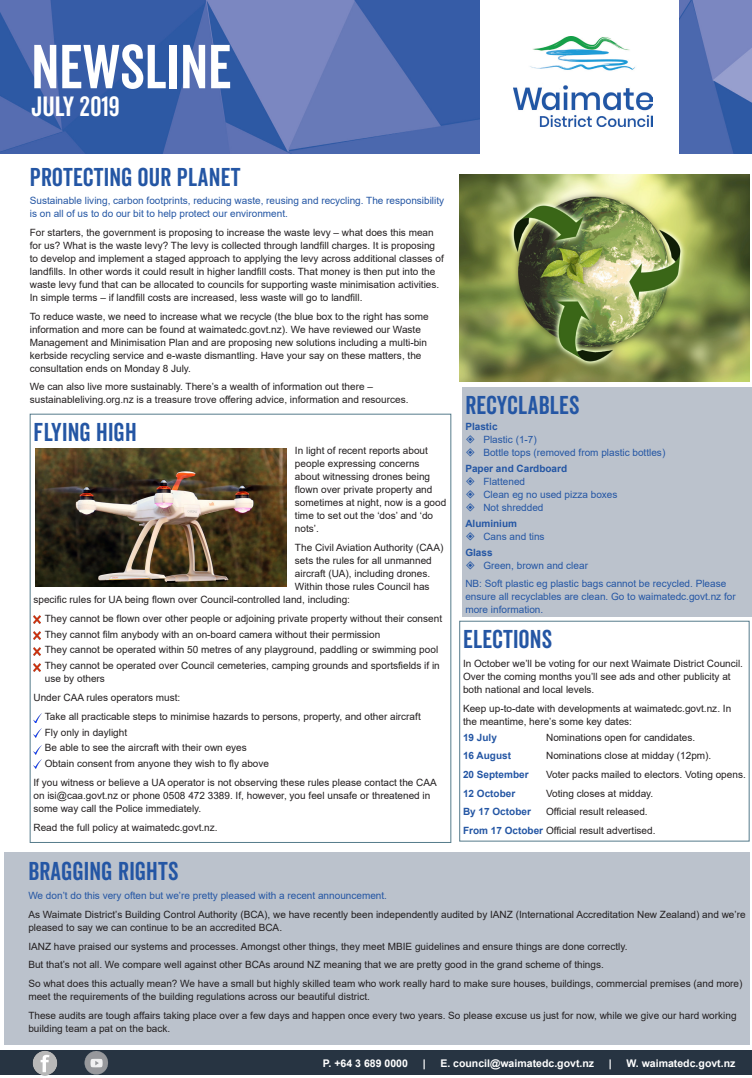
<style>
.page{position:relative;width:752px;height:1078px;background:#fff}
.page>*{position:absolute;margin:0;border:0;box-sizing:border-box;transform-origin:0 0}
.t1{font:60px "Veneer Clean";color:#fff}
.t2{font:27px "Veneer Clean";color:#fff}
.Headline{font:25px "Veneer Clean";letter-spacing:.01em;color:#2456a4}
.t3{font:700 10.5px "Arial";color:#fff}
.Body_Text{font:10px/13px "Arial";color:#231f20}
.Introduction_Paragra{font:10px/13px "Arial";color:#2456a4}
.Body_Text-2{font:10px/13px "Arial";color:#2456a4}
.Body_Text-3{font:700 10px "Arial";color:#2456a4}
.s1{font-weight:700;color:#2456a4}
</style>
<div class="page">
<img style="left:0;top:0;width:751px;height:153px">
<div style="left:4px;top:851px;width:744px;height:193px;background:#bbc2cc"></div>
<img style="left:35px;top:448px;width:251px;height:138px">
<div style="left:459px;top:620px;width:290px;height:221px;border:1px solid #567b8b"></div>
<div style="left:0;top:1050px;width:751px;height:24px;background:#273442"></div>
<img style="left:84px;top:1051px;width:24px;height:23px">
<img style="left:33px;top:1051px;width:24px;height:23px">
<div style="left:480px;top:0;width:198px;height:162px;background:#fff"></div>
<img style="left:513px;top:37px;width:139px;height:89px">
<svg style="left:33px;top:615px;width:8px;height:8px"></svg>
<svg style="left:33px;top:631px;width:8px;height:8px"></svg>
<svg style="left:33px;top:647px;width:8px;height:8px"></svg>
<svg style="left:33px;top:663px;width:8px;height:8px"></svg>
<svg style="left:33px;top:713px;width:9px;height:9px"></svg>
<svg style="left:33px;top:728px;width:9px;height:8px"></svg>
<svg style="left:33px;top:745px;width:9px;height:8px"></svg>
<svg style="left:33px;top:759px;width:9px;height:9px"></svg>
<img style="left:459px;top:175px;width:289px;height:206px">
<div style="left:462px;top:387px;width:289px;height:230px;background:#bbc2cc"></div>
<p class="t1" style="left:31px;top:30px;width:202px">NEWSLINE</p>
<p class="t2" style="left:31px;top:90px;width:90px">JULY 2019</p>
<p class="Headline" style="left:30px;top:161px;width:212px">PROTECTING OUR PLANET</p>
<p class="Introduction_Paragra" style="left:30px;top:194px;width:415px">Sustainable living, carbon footprints, reducing waste, reusing and recycling. The responsibility is on all of us to do our bit to help protect our environment.</p>
<p class="Body_Text" style="left:30px;top:226px;width:415px">For starters, the government is proposing to increase the waste levy – what does this mean for us? What is the waste levy? The levy is collected through landfill charges. It is proposing to develop and implement a staged approach to applying the levy across additional classes of landfills. In other words it could result in higher landfill costs. That money is then put into the waste levy fund that can be allocated to councils for supporting waste minimisation activities.<br>In simple terms – if landfill costs are increased, less waste will go to landfill.</p>
<p class="Body_Text" style="left:30px;top:309px;width:400px">To reduce waste, we need to increase what we recycle (the blue box to the right has some information and more can be found at waimatedc.govt.nz). We have reviewed our Waste Management and Minimisation Plan and are proposing new solutions including a multi-bin kerbside recycling service and e-waste dismantling. Have your say on these matters, the consultation ends on Monday 8 July.</p>
<p class="Body_Text" style="left:30px;top:380px;width:380px">We can also live more sustainably. There’s a wealth of information out there – sustainableliving.org.nz is a treasure trove offering advice, information and resources.</p>
<p class="Headline" style="left:33px;top:417px;width:105px">FLYING HIGH</p>
<p class="Body_Text" style="left:295px;top:444px;width:153px">In light of recent reports about people expressing concerns about witnessing drones being flown over private property and sometimes at night, now is a good time to set out the ‘dos’ and ‘do nots’.</p>
<p class="Body_Text" style="left:295px;top:541px;width:150px">The Civil Aviation Authority (CAA)</p>
<p class="Body_Text" style="left:295px;top:554px;width:138px">sets the rules for all unmanned</p>
<p class="Body_Text" style="left:295px;top:567px;width:137px">aircraft (UA), including drones.</p>
<p class="Body_Text" style="left:295px;top:580px;width:136px">Within those rules Council has</p>
<p class="Body_Text" style="left:33px;top:593px;width:318px">specific rules for UA being flown over Council-controlled land, including:</p>
<p class="Body_Text" style="left:45px;top:611px;width:398px">They cannot be flown over other people or adjoining private property without their consent</p>
<p class="Body_Text" style="left:45px;top:627px;width:337px">They cannot film anybody with an on-board camera without their permission</p>
<p class="Body_Text" style="left:45px;top:643px;width:394px">They cannot be operated within 50 metres of any playground, paddling or swimming pool</p>
<p class="Body_Text" style="left:45px;top:659px;width:396px">They cannot be operated over Council cemeteries, camping grounds and sportsfields if in use by others</p>
<p class="Body_Text" style="left:33px;top:690px;width:148px">Under CAA rules operators must:</p>
<p class="Body_Text" style="left:45px;top:709px;width:377px">Take all practicable steps to minimise hazards to persons, property, and other aircraft</p>
<p class="Body_Text" style="left:45px;top:725px;width:84px">Fly only in daylight</p>
<p class="Body_Text" style="left:45px;top:741px;width:203px">Be able to see the aircraft with their own eyes</p>
<p class="Body_Text" style="left:45px;top:757px;width:225px">Obtain consent from anyone they wish to fly above</p>
<p class="Body_Text" style="left:33px;top:775px;width:404px">If you witness or believe a UA operator is not observing these rules please contact the CAA on isi@caa.govt.nz or phone 0508 472 3389. If, however, you feel unsafe or threatened in some way call the Police immediately.</p>
<p class="Body_Text" style="left:33px;top:820px;width:185px">Read the full policy at waimatedc.govt.nz.</p>
<p class="Headline" style="left:465px;top:390px;width:115px">RECYCLABLES</p>
<p class="Body_Text-3" style="left:465px;top:419px;width:34px">Plastic</p>
<p class="Introduction_Paragra" style="left:483px;top:433px;width:55px">Plastic (1-7)</p>
<p class="Introduction_Paragra" style="left:483px;top:446px;width:183px">Bottle tops (removed from plastic bottles)</p>
<p class="Body_Text-3" style="left:465px;top:461px;width:103px">Paper and Cardboard</p>
<p class="Introduction_Paragra" style="left:483px;top:474px;width:43px">Flattened</p>
<p class="Introduction_Paragra" style="left:483px;top:487px;width:135px">Clean eg no used pizza boxes</p>
<p class="Introduction_Paragra" style="left:483px;top:500px;width:62px">Not shredded</p>
<p class="Body_Text-3" style="left:465px;top:516px;width:53px">Aluminium</p>
<p class="Introduction_Paragra" style="left:483px;top:529px;width:63px">Cans and tins</p>
<p class="Body_Text-3" style="left:465px;top:545px;width:29px">Glass</p>
<p class="Introduction_Paragra" style="left:483px;top:558px;width:106px">Green, brown and clear</p>
<p class="Body_Text-2" style="left:465px;top:577px;width:272px">NB: Soft plastic eg plastic bags cannot be recycled. Please ensure all recyclables are clean. Go to waimatedc.govt.nz for more information.</p>
<p class="Headline" style="left:463px;top:624px;width:90px">ELECTIONS</p>
<p class="Body_Text" style="left:463px;top:656px;width:281px">In October we’ll be voting for our next Waimate District Council.<br>Over the coming months you’ll see ads and other publicity at both national and local levels.</p>
<p class="Body_Text" style="left:463px;top:701px;width:269px">Keep up-to-date with developments at waimatedc.govt.nz. In the meantime, here’s some key dates:</p>
<p class="Body_Text-3" style="left:463px;top:729px;width:35px">19 July</p>
<p class="Body_Text" style="left:546px;top:730px;width:150px">Nominations open for candidates.</p>
<p class="Body_Text-3" style="left:463px;top:748px;width:49px">16 August</p>
<p class="Body_Text" style="left:546px;top:749px;width:167px">Nominations close at midday (12pm).</p>
<p class="Body_Text-3" style="left:463px;top:767px;width:67px">20 September</p>
<p class="Body_Text" style="left:546px;top:767px;width:201px">Voter packs mailed to electors. Voting opens.</p>
<p class="Body_Text-3" style="left:463px;top:785px;width:54px">12 October</p>
<p class="Body_Text" style="left:546px;top:786px;width:109px">Voting closes at midday.</p>
<p class="Body_Text-3" style="left:463px;top:804px;width:69px">By 17 October</p>
<p class="Body_Text" style="left:546px;top:805px;width:103px">Official result released.</p>
<p class="Body_Text" style="left:463px;top:823px;width:194px"><span class="s1">From 17 October</span> Official result advertised.</p>
<p class="Headline" style="left:28px;top:856px;width:152px">BRAGGING RIGHTS</p>
<p class="Introduction_Paragra" style="left:28px;top:888px;width:360px">We don’t do this very often but we’re pretty pleased with a recent announcement.</p>
<p class="Body_Text" style="left:28px;top:907px;width:718px">As Waimate District’s Building Control Authority (BCA), we have recently been independently audited by IANZ (International Accreditation New Zealand) and we’re pleased to say we can continue to be an accredited BCA.</p>
<p class="Body_Text" style="left:28px;top:939px;width:600px">IANZ have praised our systems and processes. Amongst other things, they meet MBIE guidelines and ensure things are done correctly.</p>
<p class="Body_Text" style="left:28px;top:957px;width:576px">But that’s not all. We compare well against other BCAs around NZ meaning that we are pretty good in the grand scheme of things.</p>
<p class="Body_Text" style="left:28px;top:976px;width:715px">So what does this actually mean? We have a small but highly skilled team who work really hard to make sure houses, buildings, commercial premises (and more) meet the requirements of the building regulations across our beautiful district.</p>
<p class="Body_Text" style="left:28px;top:1008px;width:709px">These audits are tough affairs taking place over a few days and happen once every two years. So please excuse us just for now, while we give our hard working building team a pat on the back.</p>
<p class="t3" style="left:323px;top:1055px;width:87px">P. +64 3 689 0000</p>
<p class="t3" style="left:422px;top:1055px;width:4px">|</p>
<p class="t3" style="left:440px;top:1055px;width:155px">E. council@waimatedc.govt.nz</p>
<p class="t3" style="left:608px;top:1055px;width:4px">|</p>
<p class="t3" style="left:626px;top:1055px;width:110px">W. waimatedc.govt.nz</p>
</div>
